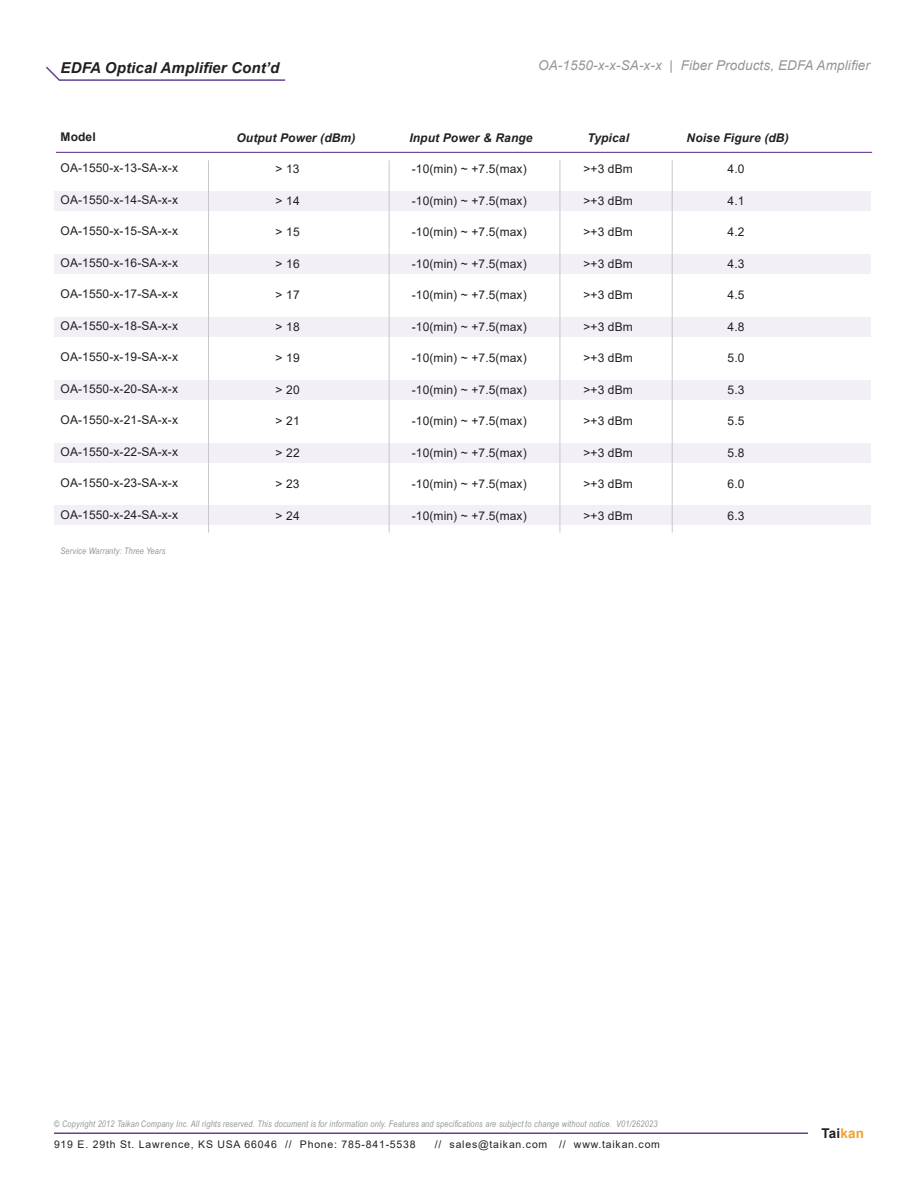
<style>
.page{position:relative;width:918px;height:1188px;background:#fff}
.page>*{position:absolute;margin:0;border:0;box-sizing:border-box;transform-origin:0 0}
.t1{font:italic 700 15px "Arial";letter-spacing:.01em;color:#231f20}
.t2{font:italic 13.5px "Arial";letter-spacing:.01em;color:#939598}
.t3{font:700 13.5px "Arial";letter-spacing:.01em;color:#231f20}
.t4{font:12px "Arial";letter-spacing:.01em;color:#231f20}
.t5{font:italic 700 12px "Arial";letter-spacing:.01em;color:#231f20}
.t6{font:700 12px "Arial";letter-spacing:.01em;color:#231f20}
.t7{font:10.5px "Arial";letter-spacing:.075em;color:#231f20}
.t8{font:italic 9px "Arial Narrow";letter-spacing:.02em;color:#939598}
.s1{color:#f0a131}
</style>
<div class="page">
<hr style="left:54px;top:1132px;width:754px;height:2px;background:#683f98">
<div style="left:54px;top:191px;width:817px;height:20px;background:#f2eff7"></div>
<div style="left:54px;top:254px;width:817px;height:20px;background:#f2eff7"></div>
<div style="left:54px;top:317px;width:817px;height:20px;background:#f2eff7"></div>
<div style="left:54px;top:380px;width:817px;height:20px;background:#f2eff7"></div>
<div style="left:54px;top:443px;width:817px;height:20px;background:#f2eff7"></div>
<div style="left:54px;top:505px;width:817px;height:20px;background:#f2eff7"></div>
<svg style="left:46px;top:66px;width:240px;height:15px"></svg>
<hr style="left:56px;top:152px;width:816px;height:1px;background:#683f98">
<hr style="left:208px;top:160px;width:1px;height:373px;background:#c6c8ca">
<hr style="left:672px;top:160px;width:1px;height:373px;background:#c6c8ca">
<hr style="left:560px;top:160px;width:1px;height:373px;background:#c6c8ca">
<hr style="left:389px;top:160px;width:1px;height:373px;background:#c6c8ca">
<p class="t1" style="left:61px;top:62px;width:220px">EDFA Optical Amplifier Cont’d</p>
<p class="t2" style="left:538px;top:61px;width:333px">OA-1550-x-x-SA-x-x | Fiber Products, EDFA Amplifier</p>
<p class="t6" style="left:61px;top:132px;width:37px">Model</p>
<p class="t4" style="left:61px;top:164px;width:119px">OA-1550-x-13-SA-x-x</p>
<p class="t4" style="left:61px;top:195px;width:119px">OA-1550-x-14-SA-x-x</p>
<p class="t4" style="left:61px;top:227px;width:119px">OA-1550-x-15-SA-x-x</p>
<p class="t4" style="left:61px;top:258px;width:119px">OA-1550-x-16-SA-x-x</p>
<p class="t4" style="left:61px;top:290px;width:119px">OA-1550-x-17-SA-x-x</p>
<p class="t4" style="left:61px;top:321px;width:119px">OA-1550-x-18-SA-x-x</p>
<p class="t4" style="left:61px;top:353px;width:119px">OA-1550-x-19-SA-x-x</p>
<p class="t4" style="left:61px;top:384px;width:119px">OA-1550-x-20-SA-x-x</p>
<p class="t4" style="left:61px;top:416px;width:119px">OA-1550-x-21-SA-x-x</p>
<p class="t4" style="left:61px;top:447px;width:119px">OA-1550-x-22-SA-x-x</p>
<p class="t4" style="left:61px;top:479px;width:119px">OA-1550-x-23-SA-x-x</p>
<p class="t4" style="left:61px;top:510px;width:119px">OA-1550-x-24-SA-x-x</p>
<p class="t8" style="left:61px;top:548px;width:106px">Service Warranty: Three Years</p>
<p class="t5" style="left:236px;top:133px;width:120px">Output Power (dBm)</p>
<p class="t4" style="left:276px;top:164px;width:26px">&gt; 13</p>
<p class="t4" style="left:276px;top:196px;width:26px">&gt; 14</p>
<p class="t4" style="left:276px;top:227px;width:26px">&gt; 15</p>
<p class="t4" style="left:276px;top:259px;width:26px">&gt; 16</p>
<p class="t4" style="left:276px;top:290px;width:26px">&gt; 17</p>
<p class="t4" style="left:276px;top:322px;width:26px">&gt; 18</p>
<p class="t4" style="left:276px;top:353px;width:26px">&gt; 19</p>
<p class="t4" style="left:276px;top:385px;width:26px">&gt; 20</p>
<p class="t4" style="left:276px;top:416px;width:26px">&gt; 21</p>
<p class="t4" style="left:276px;top:448px;width:26px">&gt; 22</p>
<p class="t4" style="left:276px;top:479px;width:26px">&gt; 23</p>
<p class="t4" style="left:276px;top:511px;width:26px">&gt; 24</p>
<p class="t5" style="left:409px;top:133px;width:125px">Input Power &amp; Range</p>
<p class="t4" style="left:412px;top:164px;width:116px">-10(min) ~ +7.5(max)</p>
<p class="t4" style="left:412px;top:196px;width:116px">-10(min) ~ +7.5(max)</p>
<p class="t4" style="left:412px;top:227px;width:116px">-10(min) ~ +7.5(max)</p>
<p class="t4" style="left:412px;top:259px;width:116px">-10(min) ~ +7.5(max)</p>
<p class="t4" style="left:412px;top:290px;width:116px">-10(min) ~ +7.5(max)</p>
<p class="t4" style="left:412px;top:322px;width:116px">-10(min) ~ +7.5(max)</p>
<p class="t4" style="left:412px;top:353px;width:116px">-10(min) ~ +7.5(max)</p>
<p class="t4" style="left:412px;top:385px;width:116px">-10(min) ~ +7.5(max)</p>
<p class="t4" style="left:412px;top:416px;width:116px">-10(min) ~ +7.5(max)</p>
<p class="t4" style="left:412px;top:448px;width:116px">-10(min) ~ +7.5(max)</p>
<p class="t4" style="left:412px;top:479px;width:116px">-10(min) ~ +7.5(max)</p>
<p class="t4" style="left:412px;top:511px;width:116px">-10(min) ~ +7.5(max)</p>
<p class="t5" style="left:587px;top:133px;width:43px">Typical</p>
<p class="t4" style="left:583px;top:164px;width:51px">&gt;+3 dBm</p>
<p class="t4" style="left:583px;top:196px;width:51px">&gt;+3 dBm</p>
<p class="t4" style="left:583px;top:227px;width:51px">&gt;+3 dBm</p>
<p class="t4" style="left:583px;top:259px;width:51px">&gt;+3 dBm</p>
<p class="t4" style="left:583px;top:290px;width:51px">&gt;+3 dBm</p>
<p class="t4" style="left:583px;top:322px;width:51px">&gt;+3 dBm</p>
<p class="t4" style="left:583px;top:353px;width:51px">&gt;+3 dBm</p>
<p class="t4" style="left:583px;top:385px;width:51px">&gt;+3 dBm</p>
<p class="t4" style="left:583px;top:416px;width:51px">&gt;+3 dBm</p>
<p class="t4" style="left:583px;top:448px;width:51px">&gt;+3 dBm</p>
<p class="t4" style="left:583px;top:479px;width:51px">&gt;+3 dBm</p>
<p class="t4" style="left:583px;top:511px;width:51px">&gt;+3 dBm</p>
<p class="t5" style="left:687px;top:133px;width:104px">Noise Figure (dB)</p>
<p class="t4" style="left:728px;top:164px;width:18px">4.0</p>
<p class="t4" style="left:728px;top:196px;width:18px">4.1</p>
<p class="t4" style="left:728px;top:227px;width:18px">4.2</p>
<p class="t4" style="left:728px;top:259px;width:18px">4.3</p>
<p class="t4" style="left:728px;top:290px;width:18px">4.5</p>
<p class="t4" style="left:728px;top:322px;width:18px">4.8</p>
<p class="t4" style="left:728px;top:353px;width:18px">5.0</p>
<p class="t4" style="left:728px;top:385px;width:18px">5.3</p>
<p class="t4" style="left:728px;top:416px;width:18px">5.5</p>
<p class="t4" style="left:728px;top:448px;width:18px">5.8</p>
<p class="t4" style="left:728px;top:479px;width:18px">6.0</p>
<p class="t4" style="left:728px;top:511px;width:18px">6.3</p>
<p class="t8" style="left:54px;top:1121px;width:605px">© Copyright 2012 Taikan Company Inc. All rights reserved. This document is for information only. Features and specifications are subject to change without notice. V01/262023</p>
<p class="t7" style="left:54px;top:1140px;width:363px">919 E. 29th St. Lawrence, KS USA 66046 // Phone: 785-841-5538</p>
<p class="t7" style="left:435px;top:1140px;width:227px">// sales@taikan.com // www.taikan.com</p>
<p class="t3" style="left:822px;top:1128px;width:44px">Tai<span class="s1">kan</span></p>
</div>
